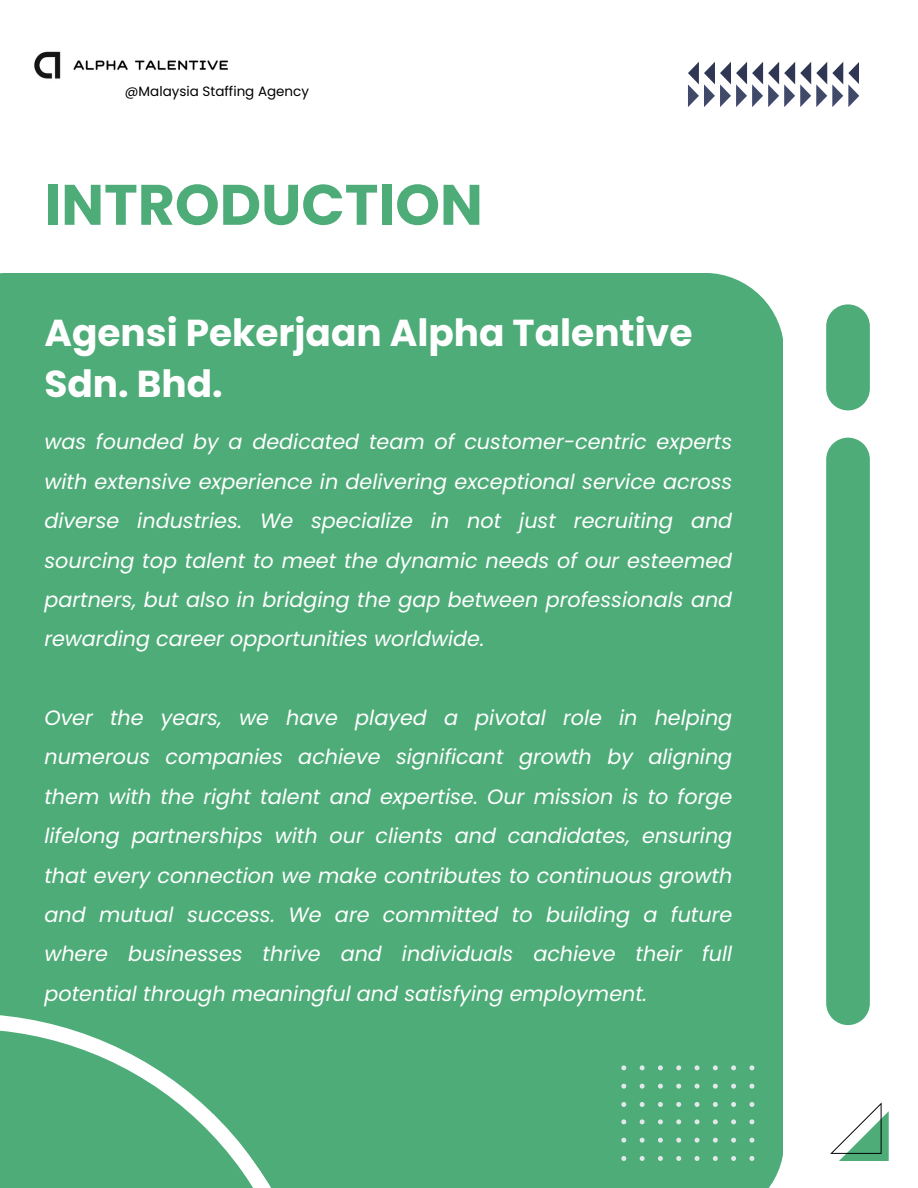
<style>
.page{position:relative;width:918px;height:1188px;background:#fff}
.page>*{position:absolute;margin:0;border:0;box-sizing:border-box;transform-origin:0 0}
.t1{font:700 57px "Poppins";color:#4eac78}
.t2{font:700 37.5px/51.8px "Poppins";color:#fff}
.t3{font:italic 20.7px/39.3px "Poppins";color:#fff;text-align:justify}
.t4{font:13.5px "Poppins";color:#000}
</style>
<div class="page">
<div style="left:0;top:273px;width:783px;height:915px;background:#4eac78"></div>
<svg style="left:830px;top:1102px;width:59px;height:59px"></svg>
<svg style="left:621px;top:1065px;width:5px;height:5px"></svg>
<svg style="left:640px;top:1065px;width:5px;height:5px"></svg>
<svg style="left:658px;top:1065px;width:5px;height:5px"></svg>
<svg style="left:676px;top:1065px;width:5px;height:5px"></svg>
<svg style="left:695px;top:1065px;width:5px;height:5px"></svg>
<svg style="left:713px;top:1065px;width:5px;height:5px"></svg>
<svg style="left:731px;top:1065px;width:5px;height:5px"></svg>
<svg style="left:749px;top:1065px;width:5px;height:5px"></svg>
<svg style="left:621px;top:1084px;width:5px;height:5px"></svg>
<svg style="left:640px;top:1084px;width:5px;height:5px"></svg>
<svg style="left:658px;top:1084px;width:5px;height:5px"></svg>
<svg style="left:676px;top:1084px;width:5px;height:5px"></svg>
<svg style="left:695px;top:1084px;width:5px;height:5px"></svg>
<svg style="left:713px;top:1084px;width:5px;height:5px"></svg>
<svg style="left:731px;top:1084px;width:5px;height:5px"></svg>
<svg style="left:749px;top:1084px;width:5px;height:5px"></svg>
<svg style="left:621px;top:1102px;width:5px;height:5px"></svg>
<svg style="left:640px;top:1102px;width:5px;height:5px"></svg>
<svg style="left:658px;top:1102px;width:5px;height:5px"></svg>
<svg style="left:676px;top:1102px;width:5px;height:5px"></svg>
<svg style="left:695px;top:1102px;width:5px;height:5px"></svg>
<svg style="left:713px;top:1102px;width:5px;height:5px"></svg>
<svg style="left:731px;top:1102px;width:5px;height:5px"></svg>
<svg style="left:749px;top:1102px;width:5px;height:5px"></svg>
<svg style="left:621px;top:1119px;width:5px;height:5px"></svg>
<svg style="left:640px;top:1119px;width:5px;height:5px"></svg>
<svg style="left:658px;top:1119px;width:5px;height:5px"></svg>
<svg style="left:676px;top:1119px;width:5px;height:5px"></svg>
<svg style="left:695px;top:1119px;width:5px;height:5px"></svg>
<svg style="left:713px;top:1119px;width:5px;height:5px"></svg>
<svg style="left:731px;top:1119px;width:5px;height:5px"></svg>
<svg style="left:749px;top:1119px;width:5px;height:5px"></svg>
<svg style="left:621px;top:1138px;width:5px;height:5px"></svg>
<svg style="left:640px;top:1138px;width:5px;height:5px"></svg>
<svg style="left:658px;top:1138px;width:5px;height:5px"></svg>
<svg style="left:676px;top:1138px;width:5px;height:5px"></svg>
<svg style="left:695px;top:1138px;width:5px;height:5px"></svg>
<svg style="left:713px;top:1138px;width:5px;height:5px"></svg>
<svg style="left:731px;top:1138px;width:5px;height:5px"></svg>
<svg style="left:749px;top:1138px;width:5px;height:5px"></svg>
<svg style="left:621px;top:1156px;width:5px;height:5px"></svg>
<svg style="left:640px;top:1156px;width:5px;height:5px"></svg>
<svg style="left:658px;top:1156px;width:5px;height:5px"></svg>
<svg style="left:676px;top:1156px;width:5px;height:5px"></svg>
<svg style="left:695px;top:1156px;width:5px;height:5px"></svg>
<svg style="left:713px;top:1156px;width:5px;height:5px"></svg>
<svg style="left:731px;top:1156px;width:5px;height:5px"></svg>
<svg style="left:749px;top:1156px;width:5px;height:5px"></svg>
<svg style="left:688px;top:62px;width:171px;height:45px"></svg>
<div style="left:0;top:875px;width:459px;height:313px;background:#4eac78"></div>
<div style="left:826px;top:438px;width:44px;height:587px;background:#4eac78"></div>
<svg style="left:826px;top:304px;width:44px;height:106px;background:#5eb384"></svg>
<img style="left:34px;top:51px;width:195px;height:28px">
<h3 class="t4" style="left:125px;top:82px;width:186px">@Malaysia Staffing Agency</h3>
<p class="t1" style="left:44px;top:165px;width:440px">INTRODUCTION</p>
<h1 class="t2" style="left:44px;top:307px;width:650px">Agensi Pekerjaan Alpha Talentive<br>Sdn. Bhd.</h1>
<p class="t3" style="left:44px;top:423px;width:689px">was founded by a dedicated team of customer-centric experts with extensive experience in delivering exceptional service across diverse industries. We specialize in not just recruiting and sourcing top talent to meet the dynamic needs of our esteemed partners, but also in bridging the gap between professionals and rewarding career opportunities worldwide.</p>
<p class="t3" style="left:44px;top:698px;width:689px">Over the years, we have played a pivotal role in helping numerous companies achieve significant growth by aligning them with the right talent and expertise. Our mission is to forge lifelong partnerships with our clients and candidates, ensuring that every connection we make contributes to continuous growth and mutual success. We are committed to building a future where businesses thrive and individuals achieve their full potential through meaningful and satisfying employment.</p>
</div>
